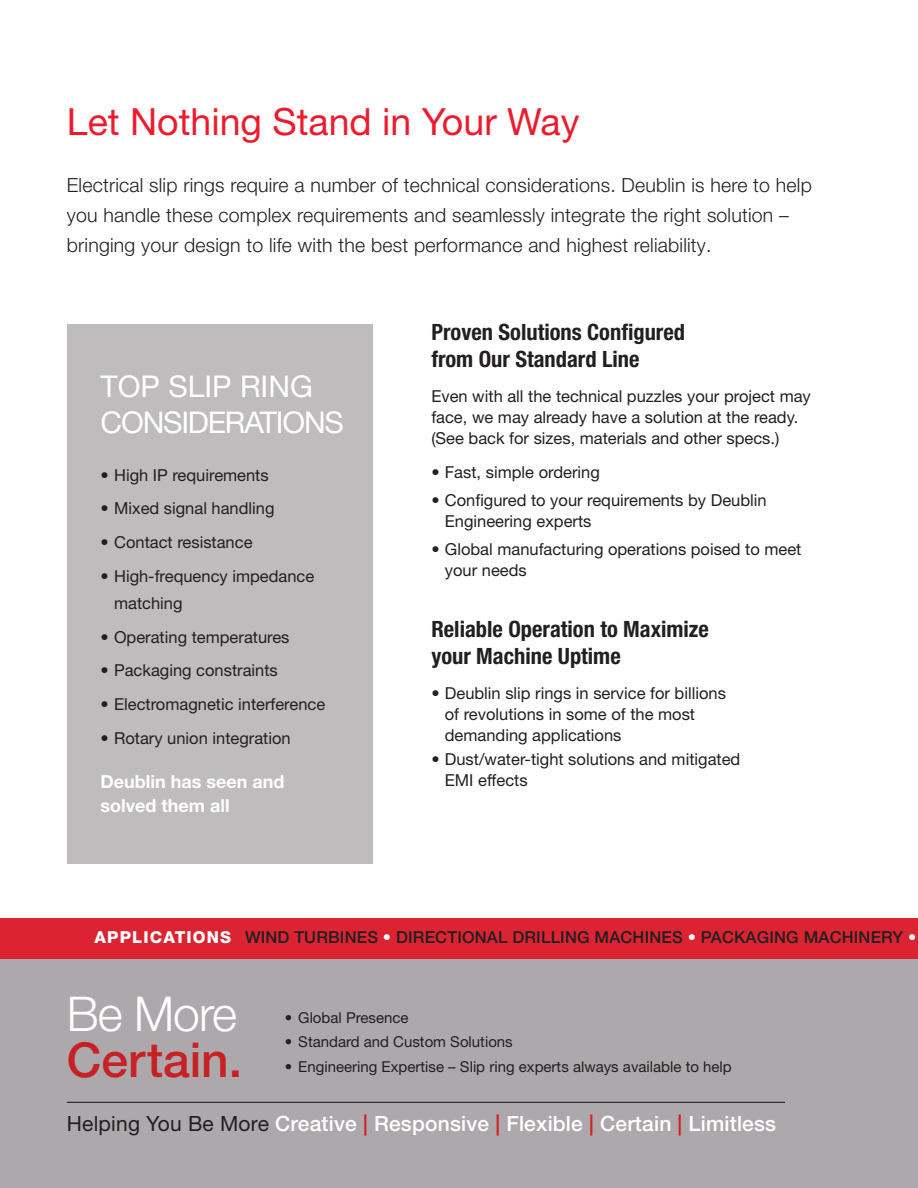
<style>
.page{position:relative;width:918px;height:1188px;background:#fff}
.page>*{position:absolute;margin:0;border:0;box-sizing:border-box;transform-origin:0 0}
.t1{font:500 48px "Helvetica Neue LT Pro";color:#c72126}
.t2{font:300 48px "Helvetica Neue LT Pro";letter-spacing:-.02em;color:#fff}
.t3{font:37.5px "Helvetica Neue LT Pro";color:#ed1b2e}
.t4{font:30px/36px "Helvetica Neue LT Pro";letter-spacing:-.04em;color:#fff}
.t5{font:700 condensed 22.5px/27px "Helvetica Neue LT Pro";color:#221f20}
.t6{font:500 21px "Helvetica Neue LT Pro";letter-spacing:.01em;color:#fff}
.t7{font:300 19.5px/30px "Helvetica Neue LT Pro";letter-spacing:.01em;color:#221f20}
.t8{font:700 18px/24px "Helvetica Neue LT Pro";color:#fff}
.t9{font:16.5px/21px "Helvetica Neue LT Pro";color:#221f20}
.t10{font:500 16.5px "Helvetica Neue LT Pro";letter-spacing:.01em;color:#221f20}
.t11{font:15px "Helvetica Neue LT Pro";color:#221f20}
.s1{font-weight:800;color:#fff}
.s2{color:#fff}
.s3{font-weight:400;color:#221f20}
.s4{color:#d12329}
</style>
<div class="page">
<div style="left:0;top:956px;width:918px;height:232px;background:#ada8ac"></div>
<hr style="left:67px;top:1102px;width:718px;height:1px;background:#221f20">
<div style="left:67px;top:324px;width:306px;height:540px;background:#bfbcbd"></div>
<div style="left:0;top:918px;width:918px;height:40px;background:#db2331"></div>
<h2 class="t3" style="left:67px;top:98px;width:514px">Let Nothing Stand in Your Way</h2>
<p class="t7" style="left:67px;top:169px;width:747px">Electrical slip rings require a number of technical considerations. Deublin is here to help you handle these complex requirements and seamlessly integrate the right solution – bringing your design to life with the best performance and highest reliability.</p>
<h3 class="t4" style="left:101px;top:368px;width:245px">TOP SLIP RING<br>CONSIDERATIONS</h3>
<p class="t9" style="left:101px;top:464px;width:170px">• High IP requirements</p>
<p class="t9" style="left:101px;top:498px;width:175px">• Mixed signal handling</p>
<p class="t9" style="left:101px;top:531px;width:153px">• Contact resistance</p>
<p class="t9" style="left:114px;top:562px;width:202px;line-height:27px;text-indent:-13px">• High-frequency impedance matching</p>
<p class="t9" style="left:101px;top:626px;width:190px">• Operating temperatures</p>
<p class="t9" style="left:101px;top:660px;width:179px">• Packaging constraints</p>
<p class="t9" style="left:101px;top:693px;width:226px">• Electromagnetic interference</p>
<p class="t9" style="left:101px;top:727px;width:192px">• Rotary union integration</p>
<p class="t8" style="left:101px;top:769px;width:185px">Deublin has seen and solved them all</p>
<h3 class="t5" style="left:431px;top:319px;width:255px">Proven Solutions Configured from Our Standard Line</h3>
<p class="t9" style="left:431px;top:385px;width:381px">Even with all the technical puzzles your project may face, we may already have a solution at the ready. (See back for sizes, materials and other specs.)</p>
<p class="t9" style="left:431px;top:461px;width:170px">• Fast, simple ordering</p>
<p class="t9" style="left:445px;top:489px;width:323px;text-indent:-13px">• Configured to your requirements by Deublin<br>Engineering experts</p>
<p class="t9" style="left:445px;top:538px;width:358px;text-indent:-13px">• Global manufacturing operations poised to meet your needs</p>
<h3 class="t5" style="left:431px;top:616px;width:279px">Reliable Operation to Maximize your Machine Uptime</h3>
<p class="t9" style="left:445px;top:682px;width:283px;text-indent:-13px">• Deublin slip rings in service for billions of revolutions in some of the most demanding applications</p>
<p class="t9" style="left:445px;top:749px;width:297px;text-indent:-13px">• Dust/water-tight solutions and mitigated<br>EMI effects</p>
<p class="t10" style="left:94px;top:927px;width:823px"><span class="s1">APPLICATIONS</span> WIND TURBINES <span class="s2">•</span> DIRECTIONAL DRILLING MACHINES <span class="s2">•</span> PACKAGING MACHINERY <span class="s2">•</span></p>
<h1 class="t2" style="left:67px;top:984px;width:172px">Be More</h1>
<h1 class="t1" style="left:67px;top:1031px;width:177px">Certain.</h1>
<p class="t6" style="left:67px;top:1111px;width:711px"><span class="s3">Helping You Be More</span> Creative <span class="s4">|</span> Responsive <span class="s4">|</span> Flexible <span class="s4">|</span> Certain <span class="s4">|</span> Limitless</p>
<p class="t11" style="left:285px;top:1008px;width:125px">• Global Presence</p>
<p class="t11" style="left:285px;top:1033px;width:230px">• Standard and Custom Solutions</p>
<p class="t11" style="left:285px;top:1058px;width:449px">• Engineering Expertise – Slip ring experts always available to help</p>
</div>
